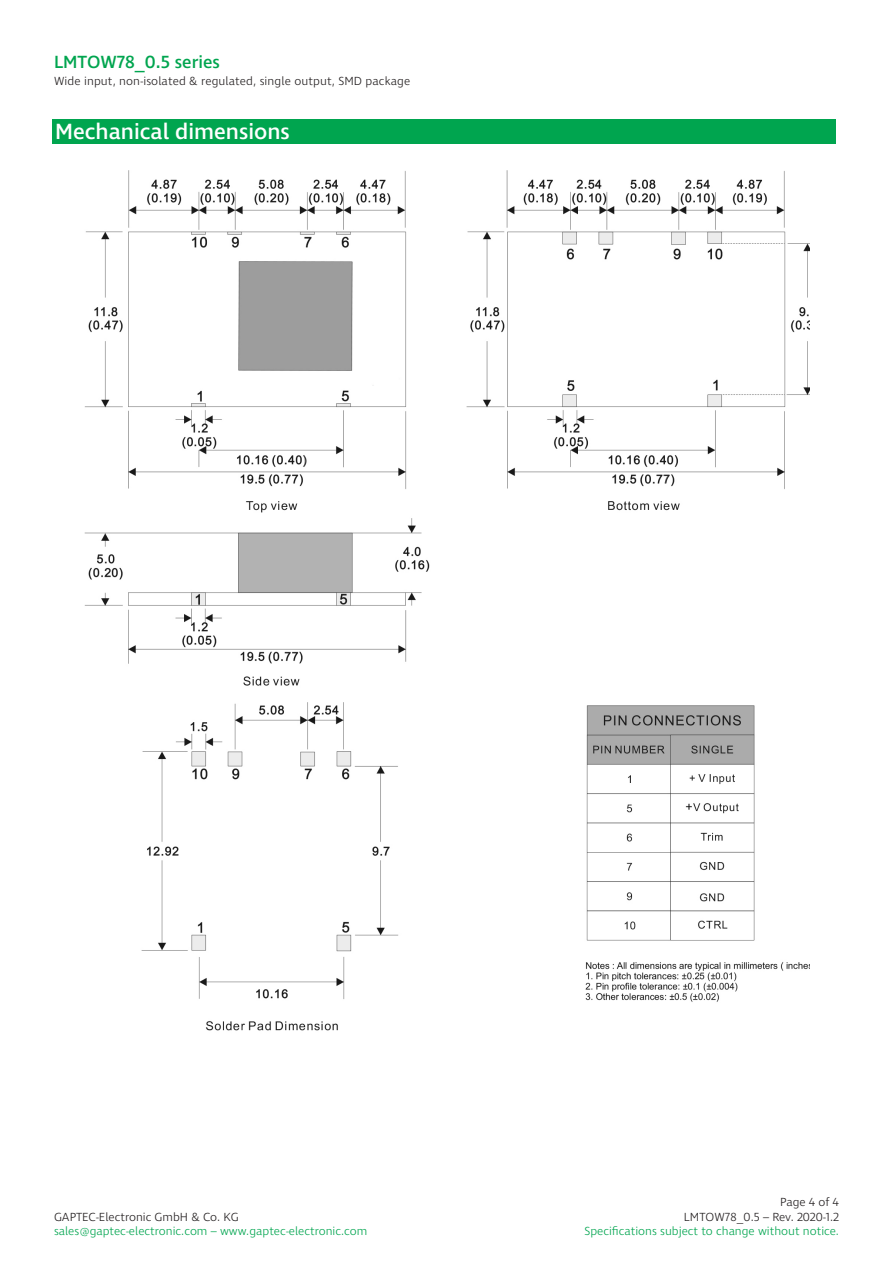
<style>
.page{position:relative;width:893px;height:1263px;background:#fff}
.page>*{position:absolute;margin:0;border:0;box-sizing:border-box;transform-origin:0 0}
.t1{font:500 22.5px "Ingra";color:#fff}
.t2{font:500 18px "Ingra";color:#00a54f}
.t3{font:300 12px/14.4px "Ingra";letter-spacing:.01em;color:#231f20;text-align:right}
.t4{font:300 12px "Ingra";color:#00a54f}
</style>
<div class="page">
<div style="left:53px;top:119px;width:783px;height:25px;background:#00a54f"></div>
<img style="left:84px;top:170px;width:725px;height:861px">
<h2 class="t2" style="left:54px;top:50px;width:168px">LMTOW78_0.5 series</h2>
<p class="t3" style="left:54px;top:75px;width:358px">Wide input, non-isolated &amp; regulated, single output, SMD package</p>
<p class="t1" style="left:55px;top:117px;width:236px">Mechanical dimensions</p>
<p class="t3" style="left:54px;top:1210px;width:186px">GAPTEC-Electronic GmbH &amp; Co. KG</p>
<p class="t4" style="left:54px;top:1223px;width:315px">sales@gaptec-electronic.com – www.gaptec-electronic.com</p>
<p class="t3" style="left:684px;top:1195px;width:157px">Page 4 of 4<br>LMTOW78_0.5 – Rev. 2020-1.2</p>
<p class="t4" style="left:585px;top:1223px;width:256px">Specifications subject to change without notice.</p>
</div>
